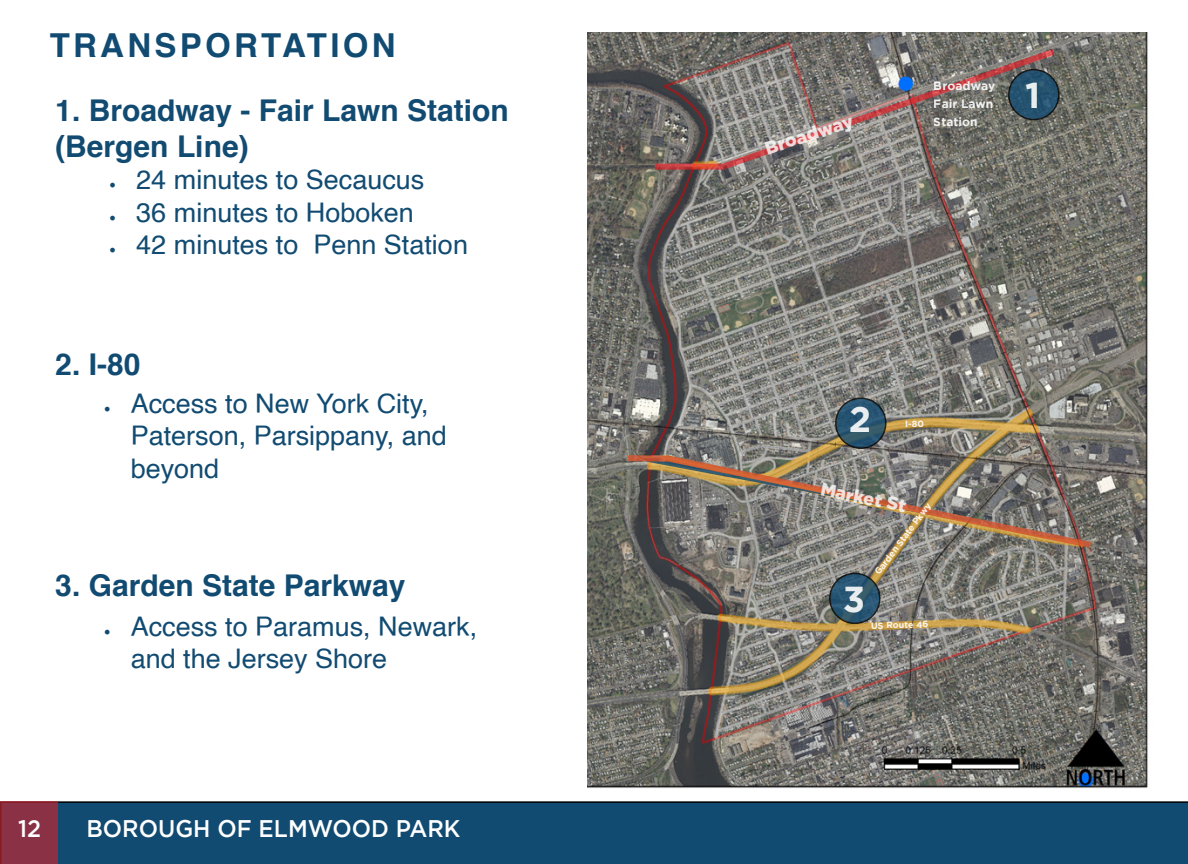
<style>
.page{position:relative;width:1188px;height:864px;background:#fff}
.page>*{position:absolute;margin:0;border:0;box-sizing:border-box;transform-origin:0 0}
.t1{font:700 36px "Gotham";color:#fff}
.t2{font:700 33px "Helvetica";letter-spacing:.1em;color:#124b72}
.t3{font:700 30px/36px "Helvetica";color:#124b72}
.t4{font:27px/32.4px "Helvetica";color:#124b72}
.t5{font:500 24px "Gotham";color:#fff;scale:.95 1}
.t6{font:900 18px "Gotham";color:#fff}
.t7{font:700 12px/18px "Gotham";color:#fff}
.t8{font:700 9px "Gotham";color:#fff}
.s1{font-family:"Minion Pro";font-size:18px}
</style>
<div class="page">
<img style="left:587px;top:32px;width:562px;height:756px">
<img style="left:622px;top:452px;width:476px;height:100px">
<svg style="left:717px;top:44px;width:344px;height:126px;background:#817874"></svg>
<svg style="left:655px;top:164px;width:70px;height:6px"></svg>
<svg style="left:1009px;top:70px;width:50px;height:50px;background:#24506c"></svg>
<div style="left:1008px;top:69px;width:52px;height:51px;border:2px solid #000;border-radius:50%"></div>
<svg style="left:836px;top:398px;width:50px;height:50px;background:#2a536d"></svg>
<div style="left:835px;top:397px;width:52px;height:52px;border:2px solid #000;border-radius:50%"></div>
<svg style="left:830px;top:573px;width:50px;height:50px;background:#2a546e"></svg>
<div style="left:829px;top:573px;width:52px;height:51px;border:2px solid #000;border-radius:50%"></div>
<div style="left:58px;top:801px;width:1130px;height:63px;background:#124b72"></div>
<div style="left:0;top:801px;width:58px;height:63px;background:#8a3146"></div>
<p class="t2" style="left:50px;top:18px;width:348px">TRANSPORTATION</p>
<p class="t3" style="left:55px;top:93px;width:455px">1. Broadway - Fair Lawn Station (Bergen Line)</p>
<p class="t4" style="left:109px;top:165px;width:317px"><span class="s1">•</span> 24 minutes to Secaucus</p>
<p class="t4" style="left:109px;top:197px;width:306px"><span class="s1">•</span> 36 minutes to Hoboken</p>
<p class="t4" style="left:109px;top:229px;width:360px"><span class="s1">•</span> 42 minutes to Penn Station</p>
<p class="t3" style="left:55px;top:347px;width:87px">2. I-80</p>
<p class="t4" style="left:131px;top:388px;width:318px;text-indent:-27px"><span class="s1">•</span> Access to New York City,<br>Paterson, Parsippany, and beyond</p>
<p class="t3" style="left:55px;top:568px;width:352px">3. Garden State Parkway</p>
<p class="t4" style="left:131px;top:611px;width:348px;text-indent:-27px"><span class="s1">•</span> Access to Paramus, Newark, and the Jersey Shore</p>
<p class="t5" style="left:18px;top:815px;width:26px">12</p>
<p class="t5" style="left:86px;top:815px;width:395px">BOROUGH OF ELMWOOD PARK</p>
<p class="t6" style="left:762px;top:139px;width:93px;rotate:-18deg">Broadway</p>
<p class="t7" style="left:934px;top:76px;width:63px">Broadway<br>Fair Lawn<br>Station</p>
<h1 class="t1" style="left:1025px;top:74px;width:17px">1</h1>
<h1 class="t1" style="left:849px;top:398px;width:24px">2</h1>
<p class="t8" style="left:905px;top:418px;width:20px">I-80</p>
<p class="t6" style="left:822px;top:479px;width:89px;rotate:11deg">Market St</p>
<p class="t8" style="left:872px;top:570px;width:89px;rotate:-53deg">Garden State Pkwy</p>
<h1 class="t1" style="left:842px;top:578px;width:24px">3</h1>
<p class="t8" style="left:871px;top:621px;width:59px;rotate:-2deg">US Route 46</p>
</div>
